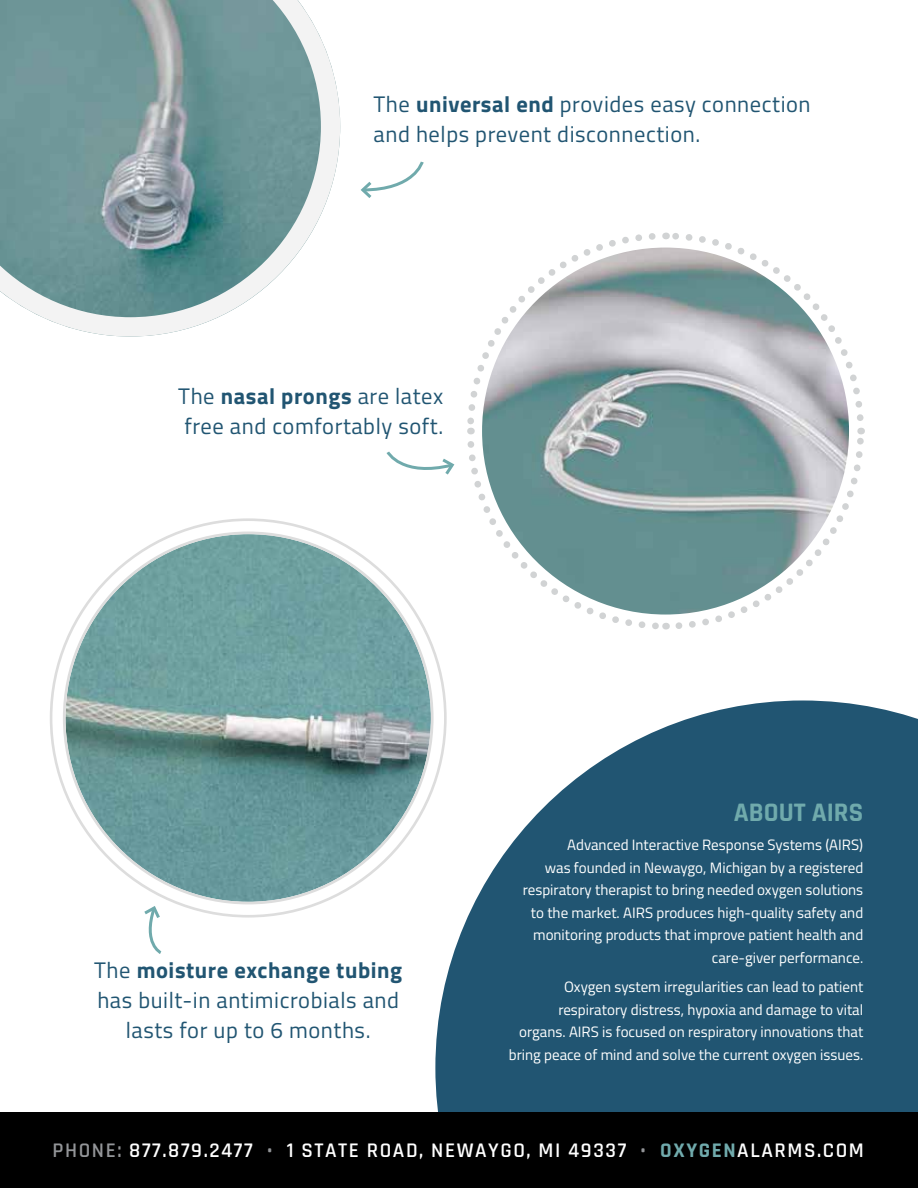
<style>
.page{position:relative;width:918px;height:1188px;background:#fff}
.page>*{position:absolute;margin:0;border:0;box-sizing:border-box;transform-origin:0 0}
.t1{font:700 27px "Rajdhani";color:#70aaac}
.t2{font:22.5px/30px "Titillium Web";letter-spacing:.025em;color:#215572}
.t3{font:600 21px "Rajdhani";letter-spacing:.075em;color:#fff}
.t4{font:15px/22.5px "Titillium Web";color:#fff;text-align:right}
.s1{font-weight:700}
.s2{color:#939598}
.s3{font-weight:700;color:#70aaac}
</style>
<div class="page">
<svg style="left:435px;top:700px;width:483px;height:412px;fill:#215572"></svg>
<div style="left:0;top:1112px;width:918px;height:76px;background:#000"></div>
<img style="left:66px;top:534px;width:365px;height:368px">
<svg style="left:0;top:0;width:340px;height:337px"></svg>
<svg style="left:360px;top:161px;width:64px;height:37px"></svg>
<svg style="left:144px;top:906px;width:18px;height:48px"></svg>
<svg style="left:467px;top:232px;width:398px;height:398px"></svg>
<svg style="left:386px;top:451px;width:69px;height:24px"></svg>
<h2 class="t2" style="left:374px;top:88px;width:439px">The <span class="s1">universal end</span> provides easy connection and helps prevent disconnection.</h2>
<h2 class="t2" style="left:178px;top:380px;width:266px">The <span class="s1">nasal prongs</span> are latex free and comfortably soft.</h2>
<h2 class="t2" style="left:94px;top:954px;width:310px;text-align:center">The <span class="s1">moisture exchange tubing </span>has built-in antimicrobials and lasts for up to 6 months.</h2>
<h1 class="t1" style="left:734px;top:796px;width:131px">ABOUT AIRS</h1>
<p class="t4" style="left:523px;top:833px;width:342px">Advanced Interactive Response Systems (AIRS)<br>was founded in Newaygo, Michigan by a registered respiratory therapist to bring needed oxygen solutions to the market. AIRS produces high-quality safety and monitoring products that improve patient health and care-giver performance.</p>
<p class="t4" style="left:509px;top:975px;width:356px">Oxygen system irregularities can lead to patient respiratory distress, hypoxia and damage to vital organs. AIRS is focused on respiratory innovations that bring peace of mind and solve the current oxygen issues.</p>
<h3 class="t3" style="left:52px;top:1138px;width:813px"><span class="s2">PHONE:</span> 877.879.2477 <span class="s2">•</span> 1 STATE ROAD, NEWAYGO, MI 49337 <span class="s2">•</span> <span class="s3">OXYGEN</span>ALARMS.COM</h3>
</div>
